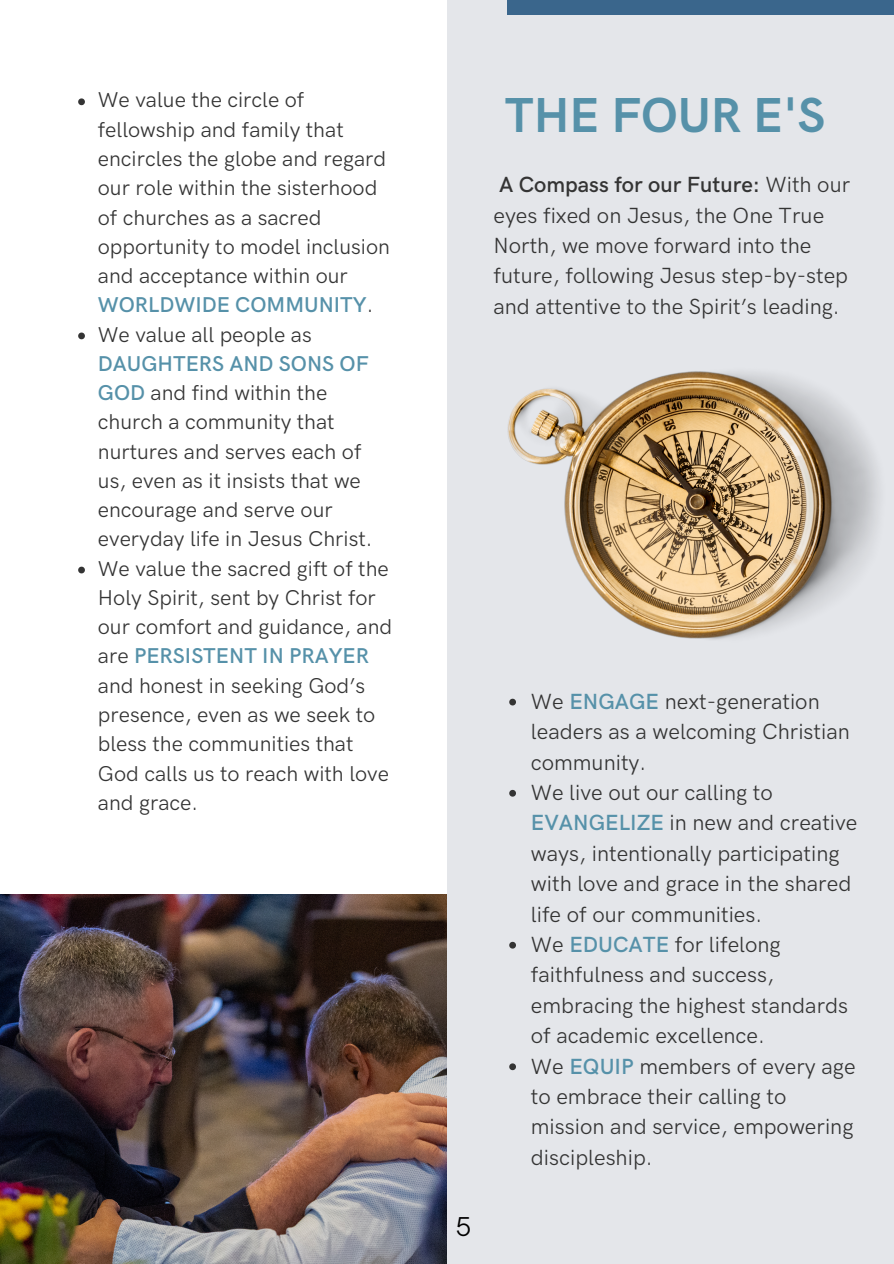
<style>
.page{position:relative;width:894px;height:1264px;background:#fff}
.page>*{position:absolute;margin:0;border:0;box-sizing:border-box;transform-origin:0 0}
.t1{font:700 49.2px "HK Grotesk";color:#5691a9}
.t2{font:27.45px "HK Grotesk Pro";color:#000}
.t3{font:22.05px/30.3px "HK Grotesk Pro";color:#343434}
.t4{font:21.45px/29.2px "HK Grotesk Pro";color:#343434}
.s1{font-weight:600;color:#5691a9}
.s2{font-weight:600}
</style>
<div class="page">
<img style="left:0;top:895px;width:446px;height:368px">
<div style="left:446px;top:0;width:447px;height:1263px;background:#e4e6ea"></div>
<div style="left:507px;top:0;width:386px;height:14px;background:#3a668c"></div>
<img style="left:507px;top:371px;width:372px;height:269px">
<svg style="left:509px;top:698px;width:7px;height:7px"></svg>
<svg style="left:509px;top:790px;width:7px;height:6px"></svg>
<svg style="left:509px;top:941px;width:7px;height:7px"></svg>
<svg style="left:509px;top:1063px;width:7px;height:7px"></svg>
<svg style="left:78px;top:98px;width:7px;height:7px"></svg>
<svg style="left:78px;top:332px;width:7px;height:7px"></svg>
<svg style="left:78px;top:566px;width:7px;height:7px"></svg>
<p class="t4" style="left:98px;top:86px;width:293px">We value the circle of fellowship and family that encircles the globe and regard our role within the sisterhood of churches as a sacred opportunity to model inclusion and acceptance within our<br><span class="s1">WORLDWIDE COMMUNITY</span>.</p>
<p class="t4" style="left:98px;top:320px;width:276px">We value all people as<br><span class="s1">DAUGHTERS AND SONS OF<br>GOD</span> and find within the church a community that nurtures and serves each of us, even as it insists that we encourage and serve our everyday life in Jesus Christ.</p>
<p class="t4" style="left:98px;top:554px;width:296px">We value the sacred gift of the<br>Holy Spirit, sent by Christ for our comfort and guidance, and are <span class="s1">PERSISTENT IN PRAYER </span>and honest in seeking God’s presence, even as we seek to bless the communities that<br>God calls us to reach with love and grace.</p>
<h1 class="t1" style="left:505px;top:87px;width:321px">THE FOUR E'S</h1>
<p class="t3" style="left:493px;top:170px;width:358px"><span class="s2">A Compass for our Future:</span> With our eyes fixed on Jesus, the One True North, we move forward into the future, following Jesus step-by-step and attentive to the Spirit’s leading.</p>
<p class="t2" style="left:456px;top:1211px;width:17px">5</p>
<p class="t3" style="left:530px;top:687px;width:320px">We <span class="s1">ENGAGE</span> next-generation leaders as a welcoming Christian community.</p>
<p class="t3" style="left:530px;top:778px;width:328px">We live out our calling to<br><span class="s1">EVANGELIZE</span> in new and creative ways, intentionally participating with love and grace in the shared life of our communities.</p>
<p class="t3" style="left:530px;top:930px;width:319px">We <span class="s1">EDUCATE</span> for lifelong faithfulness and success, embracing the highest standards of academic excellence.</p>
<p class="t3" style="left:530px;top:1051px;width:326px">We <span class="s1">EQUIP</span> members of every age to embrace their calling to mission and service, empowering discipleship.</p>
</div>
